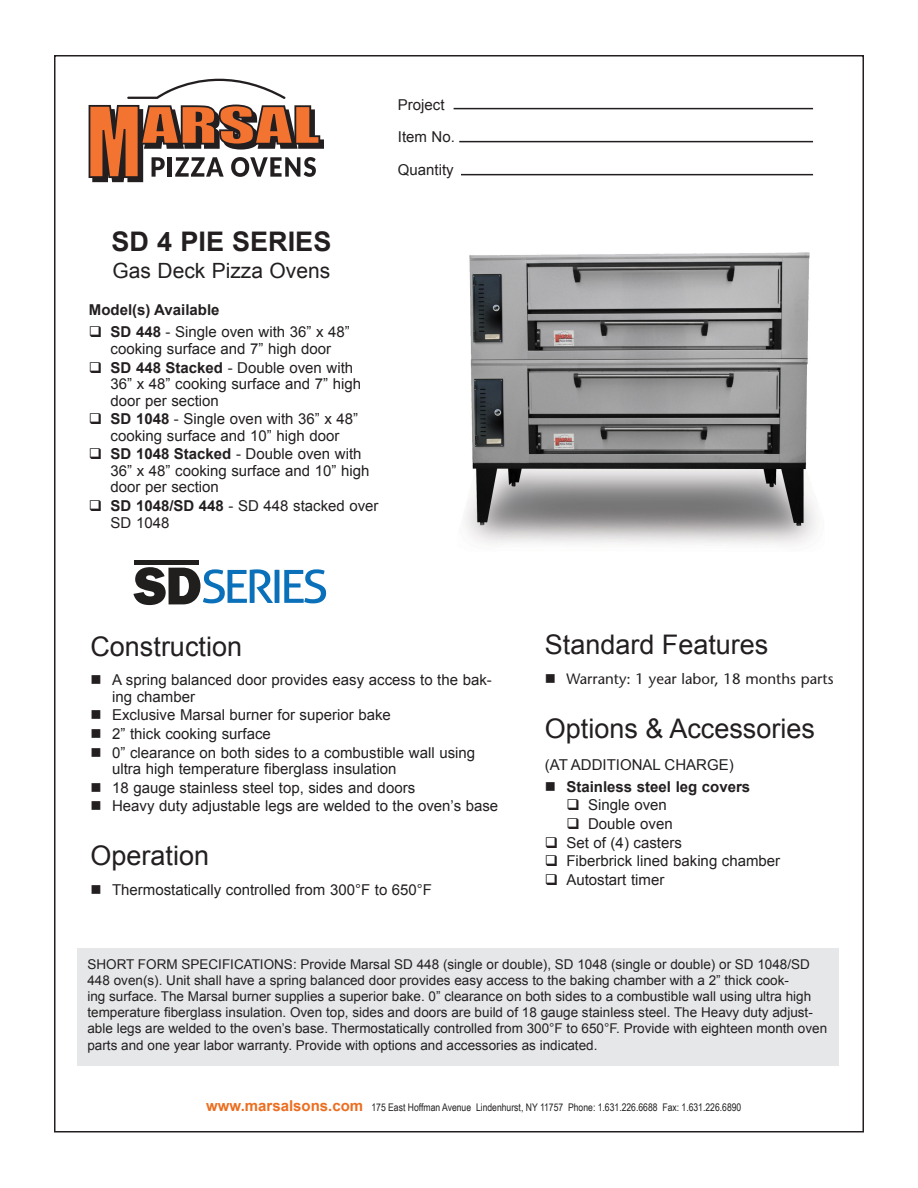
<style>
.page{position:relative;width:918px;height:1188px;background:#fff}
.page>*{position:absolute;margin:0;border:0;box-sizing:border-box;transform-origin:0 0}
.Subhead{font:27px "Arial";color:#231f20}
.Model_Name{font:700 27px "Arial";color:#231f20}
.Model_Description{font:21px "Arial";color:#231f20}
.TEXT_-_10_pt_left{font:15px/16.5px "Arial";color:#231f20}
.TEXT_-_10_pt_bold{font:700 15px "Arial";color:#231f20}
.t1{font:15px "Stone Sans";color:#231f20}
.TEXT_-_Short_Form{font:13.5px/16.2px "Arial";color:#231f20}
.t2{font:10.5px "Arial Narrow";color:#231f20}
.s1{font-weight:700}
.s2{font-family:"Arial";font-weight:700;font-size:15px;color:#ec6e20}
</style>
<div class="page">
<svg style="left:127px;top:79px;width:159px;height:20px"></svg>
<svg style="left:89px;top:105px;width:235px;height:77px"></svg>
<hr style="left:454px;top:108px;width:359px;height:1px;background:#231f20">
<hr style="left:459px;top:141px;width:354px;height:1px;background:#231f20">
<hr style="left:461px;top:174px;width:352px;height:1px;background:#231f20">
<div style="left:77px;top:948px;width:762px;height:117px;background:#e6e7e9"></div>
<img style="left:465px;top:252px;width:354px;height:294px">
<svg style="left:133px;top:567px;width:193px;height:38px"></svg>
<hr style="left:135px;top:560px;width:64px;height:4px;background:#211e1e">
<p class="TEXT_-_10_pt_left" style="left:398px;top:88px;width:59px;line-height:32.7px">Project<br>Item No.<br>Quantity</p>
<p class="Model_Name" style="left:111px;top:223px;width:221px">SD 4 PIE SERIES</p>
<p class="Model_Description" style="left:113px;top:257px;width:219px">Gas Deck Pizza Ovens</p>
<p class="TEXT_-_10_pt_bold" style="left:89px;top:300px;width:132px">Model(s) Available</p>
<p class="TEXT_-_10_pt_left" style="left:111px;top:324px;width:241px"><span class="s1">SD 448</span> - Single oven with 36” x 48” cooking surface and 7” high door</p>
<p class="TEXT_-_10_pt_left" style="left:111px;top:359px;width:252px"><span class="s1">SD 448 Stacked</span> - Double oven with<br>36” x 48” cooking surface and 7” high door per section</p>
<p class="TEXT_-_10_pt_left" style="left:111px;top:411px;width:249px"><span class="s1">SD 1048</span> - Single oven with 36” x 48” cooking surface and 10” high door</p>
<p class="TEXT_-_10_pt_left" style="left:111px;top:446px;width:260px"><span class="s1">SD 1048 Stacked</span> - Double oven with<br>36” x 48” cooking surface and 10” high door per section</p>
<p class="TEXT_-_10_pt_left" style="left:111px;top:498px;width:270px"><span class="s1">SD 1048/SD 448</span> - SD 448 stacked over<br>SD 1048</p>
<p class="Subhead" style="left:90px;top:629px;width:153px">Construction</p>
<p class="TEXT_-_10_pt_left" style="left:112px;top:672px;width:381px">A spring balanced door provides easy access to the bak&shy;ing chamber</p>
<p class="TEXT_-_10_pt_left" style="left:112px;top:707px;width:280px">Exclusive Marsal burner for superior bake</p>
<p class="TEXT_-_10_pt_left" style="left:112px;top:726px;width:160px">2” thick cooking surface</p>
<p class="TEXT_-_10_pt_left" style="left:112px;top:744px;width:365px">0” clearance on both sides to a combustible wall using ultra high temperature fiberglass insulation</p>
<p class="TEXT_-_10_pt_left" style="left:112px;top:779px;width:305px">18 gauge stainless steel top, sides and doors</p>
<p class="TEXT_-_10_pt_left" style="left:112px;top:798px;width:388px">Heavy duty adjustable legs are welded to the oven’s base</p>
<p class="Subhead" style="left:90px;top:838px;width:120px">Operation</p>
<p class="TEXT_-_10_pt_left" style="left:112px;top:882px;width:322px">Thermostatically controlled from 300°F to 650°F</p>
<p class="Subhead" style="left:545px;top:627px;width:225px">Standard Features</p>
<p class="t1" style="left:566px;top:670px;width:269px">Warranty: 1 year labor, 18 months parts</p>
<p class="Subhead" style="left:545px;top:711px;width:272px">Options &amp; Accessories</p>
<p class="TEXT_-_10_pt_left" style="left:545px;top:756px;width:190px">(AT ADDITIONAL CHARGE)</p>
<p class="TEXT_-_10_pt_bold" style="left:566px;top:776px;width:185px">Stainless steel leg covers</p>
<p class="TEXT_-_10_pt_left" style="left:588px;top:797px;width:80px">Single oven</p>
<p class="TEXT_-_10_pt_left" style="left:588px;top:816px;width:86px">Double oven</p>
<p class="TEXT_-_10_pt_left" style="left:566px;top:834px;width:117px">Set of (4) casters</p>
<p class="TEXT_-_10_pt_left" style="left:566px;top:853px;width:215px">Fiberbrick lined baking chamber</p>
<p class="TEXT_-_10_pt_left" style="left:566px;top:872px;width:99px">Autostart timer</p>
<p class="TEXT_-_Short_Form" style="left:87px;top:956px;width:741px">SHORT FORM SPECIFICATIONS: Provide Marsal SD 448 (single or double), SD 1048 (single or double) or SD 1048/SD 448 oven(s). Unit shall have a spring balanced door provides easy access to the baking chamber with a 2” thick cook-<br>ing surface. The Marsal burner supplies a superior bake. 0” clearance on both sides to a combustible wall using ultra high temperature fiberglass insulation. Oven top, sides and doors are build of 18 gauge stainless steel. The Heavy duty adjust&shy;able legs are welded to the oven’s base. Thermostatically controlled from 300°F to 650°F. Provide with eighteen month oven parts and one year labor warranty. Provide with options and accessories as indicated.</p>
<p class="t2" style="left:206px;top:1099px;width:537px"><span class="s2">www.marsalsons.com</span> 175 East Hoffman Avenue Lindenhurst, NY 11757 Phone: 1.631.226.6688 Fax: 1.631.226.6890</p>
</div>
